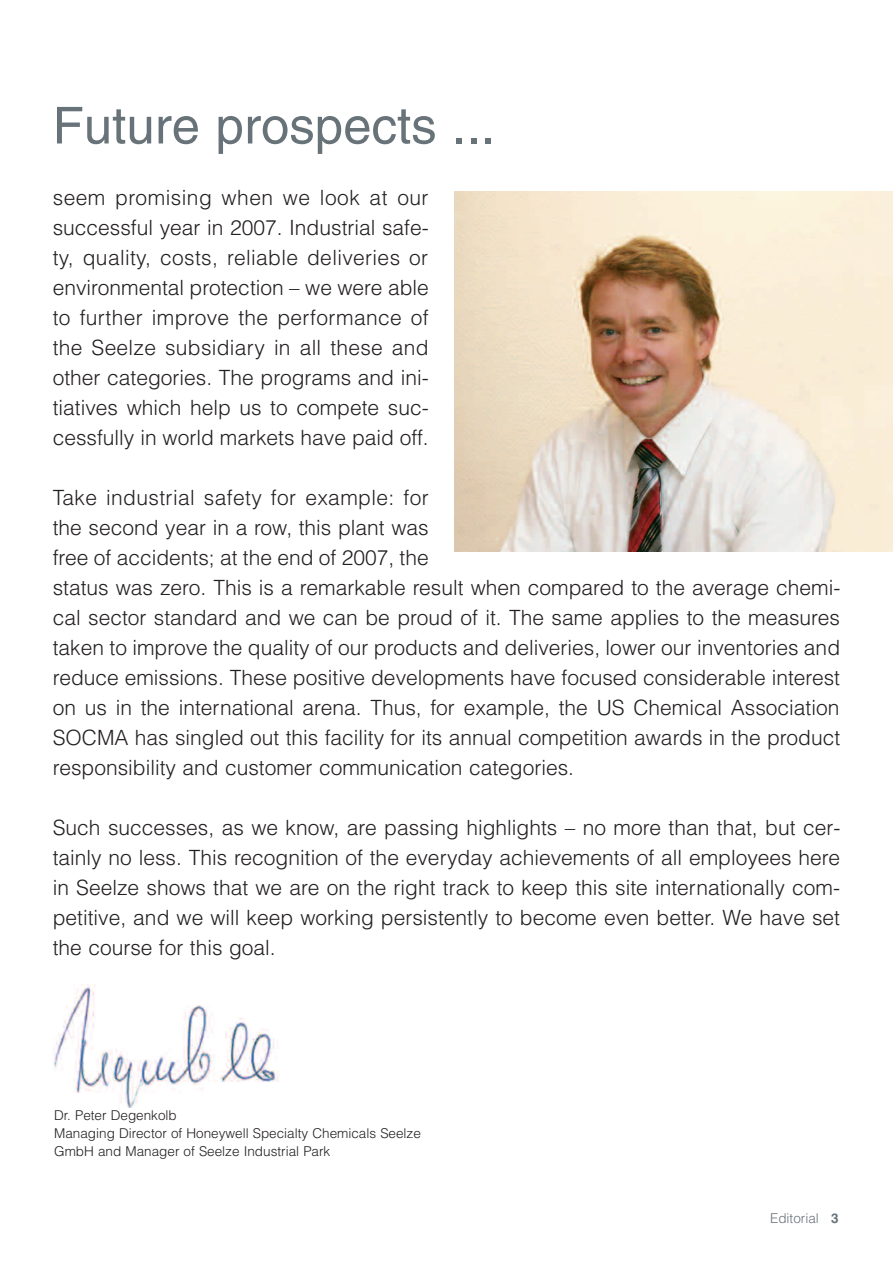
<style>
.page{position:relative;width:893px;height:1263px;background:#fff}
.page>*{position:absolute;margin:0;border:0;box-sizing:border-box;transform-origin:0 0}
.t1{font:51px "Helvetica";color:#687379}
.t2{font:300 21px/30px "Helvetica";color:#231f20;text-align:justify}
.t3{font:300 13.5px/18px "Helvetica";color:#231f20}
.t4{font:300 13.5px "Helvetica";color:#687379}
.s1{font-weight:700}
</style>
<div class="page">
<img style="left:454px;top:192px;width:439px;height:360px">
<img style="left:53px;top:984px;width:226px;height:124px">
<h1 class="t1" style="left:53px;top:107px;width:444px">Future prospects ...</h1>
<p class="t2" style="left:53px;top:183px;width:378px">seem promising when we look at our successful year in 2007. Industrial safe&shy;ty, quality, costs, reliable deliveries or environmental protection – we were able to further improve the performance of the Seelze subsidiary in all these and other categories. The programs and ini&shy;tiatives which help us to compete suc&shy;cessfully in world markets have paid off.</p>
<p class="t2" style="left:53px;top:483px;width:789px;text-align:left">Take industrial safety for example: for<br>the second year in a row, this plant was<br>free of accidents; at the end of 2007, the<br>status was zero. This is a remarkable result when compared to the average chemi&shy;cal sector standard and we can be proud of it. The same applies to the measures taken to improve the quality of our products and deliveries, lower our inventories and reduce emissions. These positive developments have focused considerable interest on us in the international arena. Thus, for example, the US Chemical Association SOCMA has singled out this facility for its annual competition awards in the product responsibility and customer communication categories.</p>
<p class="t2" style="left:53px;top:813px;width:789px">Such successes, as we know, are passing highlights – no more than that, but cer&shy;tainly no less. This recognition of the everyday achievements of all employees here in Seelze shows that we are on the right track to keep this site internationally com&shy;petitive, and we will keep working persistently to become even better. We have set the course for this goal.</p>
<p class="t3" style="left:54px;top:1106px;width:368px">Dr. Peter Degenkolb<br>Managing Director of Honeywell Specialty Chemicals Seelze<br>GmbH and Manager of Seelze Industrial Park</p>
<p class="t4" style="left:770px;top:1210px;width:70px">Editorial <span class="s1">3</span></p>
</div>
